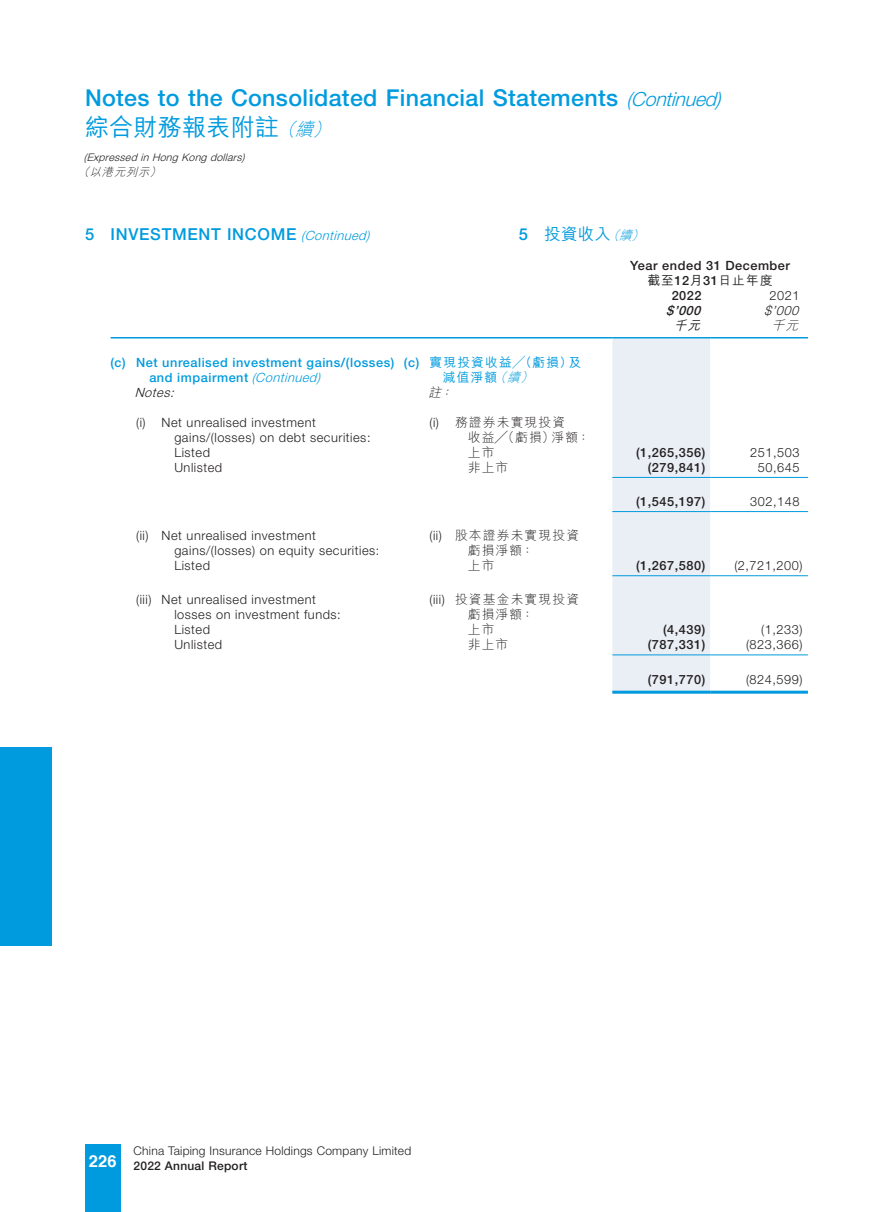
<style>
.page{position:relative;width:893px;height:1212px;background:#fff}
.page>*{position:absolute;margin:0;border:0;box-sizing:border-box;transform-origin:0 0}
.t1{font:500 24px "M Hei HK";letter-spacing:.01em;color:#009bde}
.t2{font:500 23.25px "Helvetica Neue LT Std";letter-spacing:.015em;color:#009bde}
.t3{font:500 16.5px "Helvetica Neue LT Std";letter-spacing:.04em;color:#009bde}
.t4{font:500 16.5px "M Hei HK";color:#009bde}
.t5{font:700 16.5px "Helvetica";color:#fff}
.t6{font:300 12.75px/15px "Helvetica Neue LT Std";letter-spacing:.04em;color:#231f20}
.t7{font:500 12.75px "Helvetica Neue LT Std";letter-spacing:.04em;color:#231f20}
.t8{font:300 12.75px/15px "M Hei HK";letter-spacing:.09em;color:#231f20;text-align:center}
.t9{font:500 12.75px/15px "Helvetica Neue LT Std";letter-spacing:.04em;color:#009bde}
.t10{font:500 12.75px/15px "M Hei HK";letter-spacing:.09em;color:#009bde;text-align:center}
.t11{font:500 12.75px "M Hei HK";letter-spacing:.09em;color:#231f20}
.t12{font:italic 300 12.75px "Helvetica Neue LT Std";color:#231f20}
.t13{font:italic 500 12.75px "Helvetica Neue LT Std";color:#231f20}
.t14{font:italic 300 12.75px "M Hei HK";color:#231f20}
.t15{font:italic 500 12.75px "M Hei HK";color:#231f20}
.t16{font:300 12px "Helvetica Neue LT Std";letter-spacing:.02em;color:#231f20}
.t17{font:500 12px "Helvetica Neue LT Std";letter-spacing:.02em;color:#231f20}
.t18{font:italic 300 11.25px "M Hei HK";color:#231f20}
.t19{font:italic 300 10.5px "Helvetica Neue LT Std";color:#231f20}
.s1{font-weight:300;font-style:italic;font-size:19.5px}
.s2{font-weight:300;font-style:italic;font-size:18px}
.s3{font-weight:300;font-style:italic;font-size:12.75px}
.s4{font-family:"Helvetica Neue LT Std"}
.s5{font-weight:300;font-style:italic}
</style>
<div class="page">
<div style="left:85px;top:1144px;width:36px;height:68px;background:#009bde"></div>
<div style="left:0;top:747px;width:52px;height:199px;background:#009bde"></div>
<div style="left:612px;top:338px;width:98px;height:353px;background:#eaeff6"></div>
<hr style="left:111px;top:337px;width:293px;height:1px;background:#009bde">
<hr style="left:404px;top:337px;width:208px;height:1px;background:#009bde">
<hr style="left:612px;top:337px;width:98px;height:1px;background:#009bde">
<hr style="left:710px;top:337px;width:98px;height:1px;background:#009bde">
<hr style="left:612px;top:477px;width:98px;height:1px;background:#009bde">
<hr style="left:710px;top:477px;width:98px;height:1px;background:#009bde">
<hr style="left:612px;top:511px;width:98px;height:1px;background:#009bde">
<hr style="left:710px;top:511px;width:98px;height:1px;background:#009bde">
<hr style="left:612px;top:575px;width:98px;height:1px;background:#009bde">
<hr style="left:710px;top:575px;width:98px;height:1px;background:#009bde">
<hr style="left:612px;top:654px;width:98px;height:1px;background:#009bde">
<hr style="left:710px;top:654px;width:98px;height:1px;background:#009bde">
<hr style="left:612px;top:691px;width:98px;height:3px;background:#009bde">
<hr style="left:710px;top:691px;width:98px;height:3px;background:#009bde">
<h2 class="t2" style="left:85px;top:83px;width:638px">Notes to the Consolidated Financial Statements <span class="s1">(Continued)</span></h2>
<h1 class="t1" style="left:85px;top:109px;width:253px">綜合財務報表附註<span class="s2">（續）</span></h1>
<p class="t19" style="left:84px;top:151px;width:162px">(Expressed in Hong Kong dollars)</p>
<p class="t18" style="left:78px;top:164px;width:88px">（以港元列示）</p>
<p class="t3" style="left:85px;top:224px;width:286px">5 INVESTMENT INCOME <span class="s3">(Continued)</span></p>
<p class="t4" style="left:519px;top:222px;width:131px"><span class="s4">5</span> 投資收入<span class="s3">（續）</span></p>
<p class="t7" style="left:630px;top:258px;width:161px">Year ended 31 December</p>
<p class="t11" style="left:647px;top:271px;width:127px">截至<span class="s4">12</span>月<span class="s4">31</span>日止年度</p>
<p class="t7" style="left:672px;top:288px;width:31px">2022</p>
<p class="t6" style="left:769px;top:288px;width:31px">2021</p>
<p class="t13" style="left:666px;top:303px;width:40px">$’000</p>
<p class="t12" style="left:764px;top:303px;width:40px">$’000</p>
<p class="t15" style="left:674px;top:316px;width:33px">千元</p>
<p class="t14" style="left:771px;top:317px;width:33px">千元</p>
<p class="t9" style="left:149px;top:355px;width:247px;text-indent:-39px">(c) Net unrealised investment gains/(losses) and impairment <span class="s5">(Continued)</span></p>
<p class="t10" style="left:404px;top:354px;width:179px"><span class="s4">(c)</span> 實現投資收益╱（虧損）及減值淨額<span class="s5">（續）</span></p>
<p class="t12" style="left:135px;top:385px;width:44px">Notes:</p>
<p class="t14" style="left:428px;top:383px;width:30px">註：</p>
<p class="t6" style="left:174px;top:415px;width:198px;text-indent:-38px">(i) Net unrealised investment gains/(losses) on debt securities:</p>
<p class="t8" style="left:468px;top:414px;width:124px;text-align:left;text-indent:-38px"><span class="s4">(i)</span> 務證券未實現投資<br>收益╱（虧損）淨額：</p>
<p class="t6" style="left:174px;top:445px;width:37px">Listed</p>
<p class="t8" style="left:468px;top:444px;width:28px">上市</p>
<p class="t7" style="left:636px;top:445px;width:71px">(1,265,356)</p>
<p class="t6" style="left:750px;top:445px;width:51px">251,503</p>
<p class="t6" style="left:174px;top:460px;width:49px">Unlisted</p>
<p class="t8" style="left:468px;top:459px;width:42px">非上市</p>
<p class="t7" style="left:648px;top:460px;width:59px">(279,841)</p>
<p class="t6" style="left:758px;top:460px;width:43px">50,645</p>
<p class="t7" style="left:636px;top:494px;width:71px">(1,545,197)</p>
<p class="t6" style="left:750px;top:494px;width:51px">302,148</p>
<p class="t6" style="left:174px;top:528px;width:207px;text-indent:-38px">(ii) Net unrealised investment gains/(losses) on equity securities:</p>
<p class="t8" style="left:429px;top:527px;width:151px"><span class="s4">(ii)</span> 股本證券未實現投資虧損淨額：</p>
<p class="t6" style="left:174px;top:558px;width:37px">Listed</p>
<p class="t8" style="left:468px;top:557px;width:28px">上市</p>
<p class="t7" style="left:636px;top:558px;width:71px">(1,267,580)</p>
<p class="t6" style="left:734px;top:558px;width:70px">(2,721,200)</p>
<p class="t6" style="left:174px;top:592px;width:168px;text-indent:-38px">(iii) Net unrealised investment losses on investment funds:</p>
<p class="t8" style="left:429px;top:592px;width:151px"><span class="s4">(iii)</span> 投資基金未實現投資虧損淨額：</p>
<p class="t6" style="left:174px;top:622px;width:37px">Listed</p>
<p class="t8" style="left:468px;top:622px;width:28px">上市</p>
<p class="t7" style="left:663px;top:622px;width:44px">(4,439)</p>
<p class="t6" style="left:761px;top:622px;width:43px">(1,233)</p>
<p class="t6" style="left:174px;top:637px;width:49px">Unlisted</p>
<p class="t8" style="left:468px;top:637px;width:42px">非上市</p>
<p class="t7" style="left:648px;top:637px;width:59px">(787,331)</p>
<p class="t6" style="left:746px;top:637px;width:58px">(823,366)</p>
<p class="t7" style="left:648px;top:671px;width:59px">(791,770)</p>
<p class="t6" style="left:746px;top:671px;width:58px">(824,599)</p>
<p class="t5" style="left:89px;top:1148px;width:29px">226</p>
<p class="t16" style="left:134px;top:1143px;width:279px">China Taiping Insurance Holdings Company Limited</p>
<p class="t17" style="left:134px;top:1158px;width:115px">2022 Annual Report</p>
</div>
